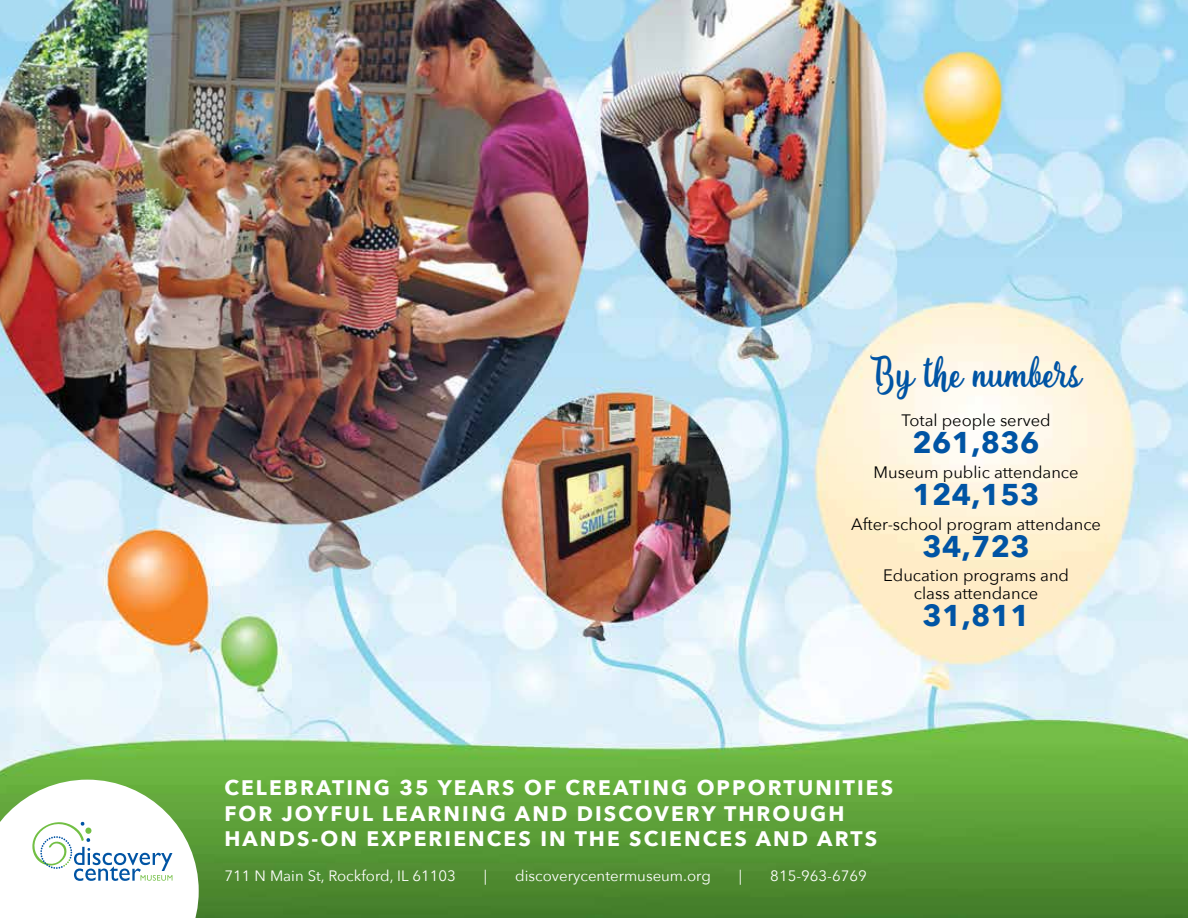
<style>
.page{position:relative;width:1188px;height:918px;background:#fff}
.page>*{position:absolute;margin:0;border:0;box-sizing:border-box;transform-origin:0 0}
.t1{font:36px "Lanjutin";color:#0054a4}
.t2{font:700 30px "Avenir Next";letter-spacing:.01em;color:#0054a4}
.t3{font:700 21px/25.2px "Avenir Next";letter-spacing:.1em;color:#fff}
.t4{font:16.5px/18px "Avenir Next";color:#000;text-align:center}
.t5{font:15px "Avenir Next";color:#fff}
</style>
<div class="page">
<img style="left:0;top:0;width:1188px;height:918px">
<svg style="left:0;top:780px;width:199px;height:138px"></svg>
<h1 class="t1" style="left:871px;top:348px;width:212px">By the numbers</h1>
<p class="t4" style="left:902px;top:411px;width:151px">Total people served</p>
<h2 class="t2" style="left:913px;top:417px;width:129px">261,836</h2>
<p class="t4" style="left:874px;top:463px;width:207px">Museum public attendance</p>
<h2 class="t2" style="left:913px;top:468px;width:129px">124,153</h2>
<p class="t4" style="left:851px;top:514px;width:251px">After-school program attendance</p>
<h2 class="t2" style="left:922px;top:520px;width:109px">34,723</h2>
<p class="t4" style="left:883px;top:566px;width:188px">Education programs and class attendance</p>
<h2 class="t2" style="left:922px;top:590px;width:109px">31,811</h2>
<p class="t3" style="left:224px;top:775px;width:670px">CELEBRATING 35 YEARS OF CREATING OPPORTUNITIES<br>FOR JOYFUL LEARNING AND DISCOVERY THROUGH<br>HANDS-ON EXPERIENCES IN THE SCIENCES AND ARTS</p>
<p class="t5" style="left:224px;top:863px;width:233px">711 N Main St, Rockford, IL 61103</p>
<p class="t5" style="left:484px;top:863px;width:5px">|</p>
<p class="t5" style="left:515px;top:863px;width:197px">discoverycentermuseum.org</p>
<p class="t5" style="left:739px;top:863px;width:5px">|</p>
<p class="t5" style="left:770px;top:863px;width:98px">815-963-6769</p>
</div>
